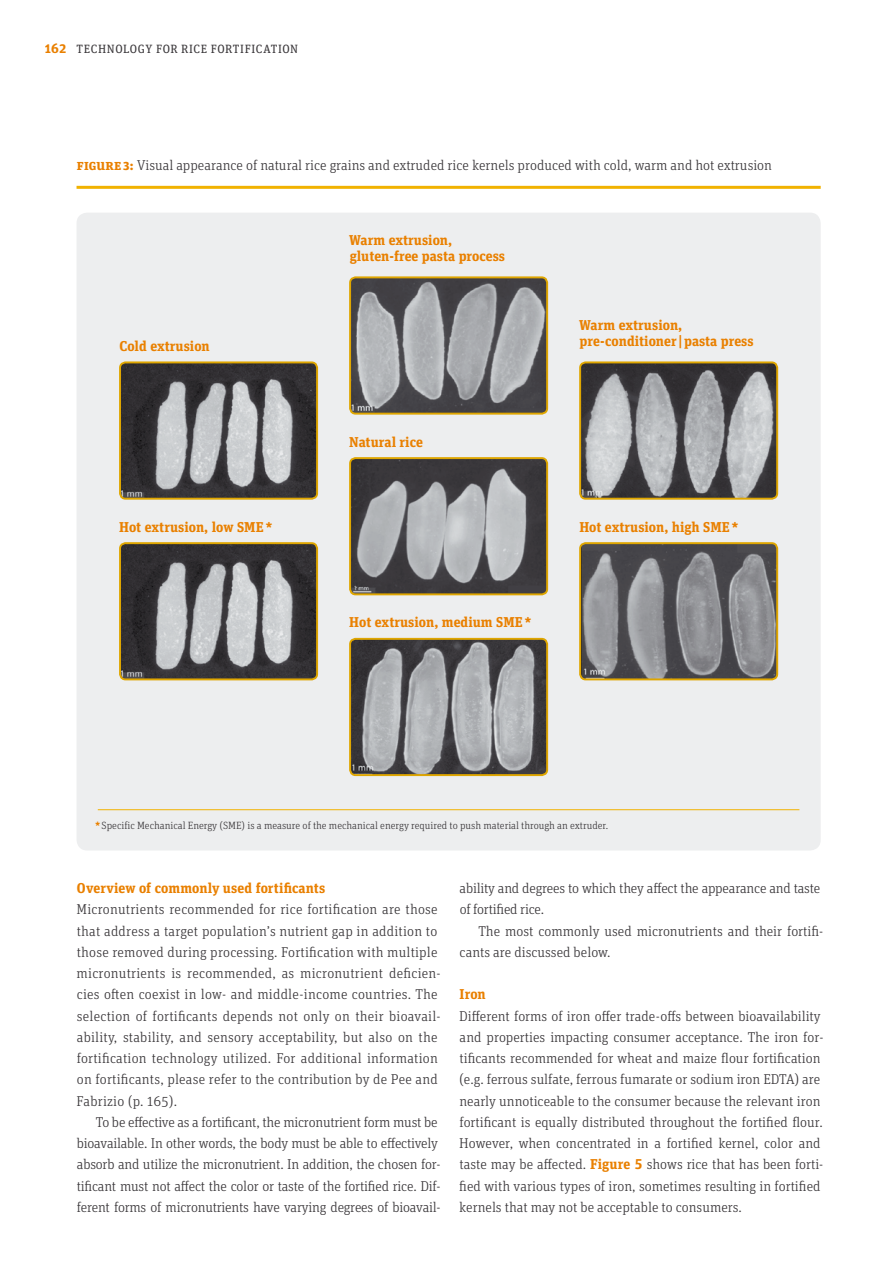
<style>
.page{position:relative;width:893px;height:1263px;background:#fff}
.page>*{position:absolute;margin:0;border:0;box-sizing:border-box;transform-origin:0 0}
.t1{font:300 14.25px/21.3px "Unit Slab Pro";color:#373437}
.t2{font:700 14.25px/16.5px "Unit Slab Pro";color:#e98000}
.t3{font:12px "Unit Slab Pro";letter-spacing:.05em;color:#373437}
.t4{font:300 10.5px "Unit Slab Pro";color:#373437}
.s1{font-weight:700;font-size:13.5px;color:#e98000}
.s2{font-weight:700;color:#e98000}
</style>
<div class="page">
<div style="left:77px;top:213px;width:744px;height:637px;background:#edeeef;border-radius:11px"></div>
<hr style="left:77px;top:186px;width:744px;height:3px;background:#f1b200">
<img style="left:352px;top:279px;width:193px;height:133px">
<div style="left:349px;top:276px;width:199px;height:139px;border:2px solid #f1b200;border-radius:6px"></div>
<img style="left:122px;top:364px;width:193px;height:133px">
<div style="left:119px;top:361px;width:199px;height:139px;border:2px solid #f1b200;border-radius:6px"></div>
<img style="left:582px;top:364px;width:193px;height:133px">
<div style="left:579px;top:361px;width:199px;height:139px;border:2px solid #f1b200;border-radius:6px"></div>
<img style="left:120px;top:545px;width:197px;height:134px">
<div style="left:119px;top:542px;width:199px;height:138px;border:2px solid #f1b200;border-radius:6px"></div>
<img style="left:580px;top:545px;width:197px;height:134px">
<div style="left:579px;top:542px;width:199px;height:138px;border:2px solid #f1b200;border-radius:6px"></div>
<img style="left:350px;top:458px;width:197px;height:136px">
<div style="left:349px;top:457px;width:199px;height:138px;border:2px solid #f1b200;border-radius:6px"></div>
<img style="left:350px;top:639px;width:197px;height:136px">
<div style="left:349px;top:638px;width:199px;height:138px;border:2px solid #f1b200;border-radius:6px"></div>
<hr style="left:98px;top:809px;width:701px;height:1px;background:#f1b200">
<p class="t3" style="left:45px;top:41px;width:255px"><span class="s1">162</span> TECHNOLOGY FOR RICE FORTIFICATION</p>
<p class="t1" style="left:77px;top:154px;width:697px"><span class="s2">figure3:</span> Visual appearance of natural rice grains and extruded rice kernels produced with cold, warm and hot extrusion</p>
<p class="t2" style="left:120px;top:337px;width:92px">Cold extrusion</p>
<p class="t2" style="left:349px;top:230px;width:158px">Warm extrusion, gluten-free pasta process</p>
<p class="t2" style="left:349px;top:432px;width:75px">Natural rice</p>
<p class="t2" style="left:579px;top:316px;width:176px">Warm extrusion, pre-conditioner|pasta press</p>
<p class="t2" style="left:119px;top:517px;width:155px">Hot extrusion, low SME*</p>
<p class="t2" style="left:579px;top:517px;width:161px">Hot extrusion, high SME*</p>
<p class="t2" style="left:349px;top:613px;width:184px">Hot extrusion, medium SME*</p>
<p class="t4" style="left:95px;top:819px;width:515px"><span class="s2">*</span> Specific Mechanical Energy (SME) is a measure of the mechanical energy required to push material through an extruder.</p>
<p class="t2" style="left:77px;top:879px;width:250px">Overview of commonly used fortificants</p>
<p class="t1" style="left:76px;top:898px;width:366px">Micronutrients recommended for rice fortification are those that address a target population’s nutrient gap in addition to those removed during processing. Fortification with multiple micronutrients is recommended, as micronutrient deficien&shy;cies often coexist in low- and middle-income countries. The selection of fortificants depends not only on their bioavail&shy;ability, stability, and sensory acceptability, but also on the fortification technology utilized. For additional information on fortificants, please refer to the contribution by de Pee and Fabrizio (p. 165).</p>
<p class="t1" style="left:77px;top:1111px;width:365px;text-indent:19px">To be effective as a fortificant, the micronutrient form must be bioavailable. In other words, the body must be able to effectively absorb and utilize the micronutrient. In addition, the chosen for&shy;tificant must not affect the color or taste of the fortified rice. Dif&shy;ferent forms of micronutrients have varying degrees of bioavail-</p>
<p class="t1" style="left:460px;top:877px;width:362px">ability and degrees to which they affect the appearance and taste of fortified rice.</p>
<p class="t1" style="left:460px;top:919px;width:365px;text-indent:19px">The most commonly used micronutrients and their fortifi&shy;cants are discussed below.</p>
<p class="t2" style="left:460px;top:985px;width:28px">Iron</p>
<p class="t1" style="left:459px;top:1004px;width:366px">Different forms of iron offer trade-offs between bioavailability and properties impacting consumer acceptance. The iron for&shy;tificants recommended for wheat and maize flour fortification (e.g. ferrous sulfate, ferrous fumarate or sodium iron EDTA) are nearly unnoticeable to the consumer because the relevant iron fortificant is equally distributed throughout the fortified flour.<br>However, when concentrated in a fortified kernel, color and taste may be affected. <span class="s2">Figure 5</span> shows rice that has been forti&shy;fied with various types of iron, sometimes resulting in fortified kernels that may not be acceptable to consumers.</p>
</div>
